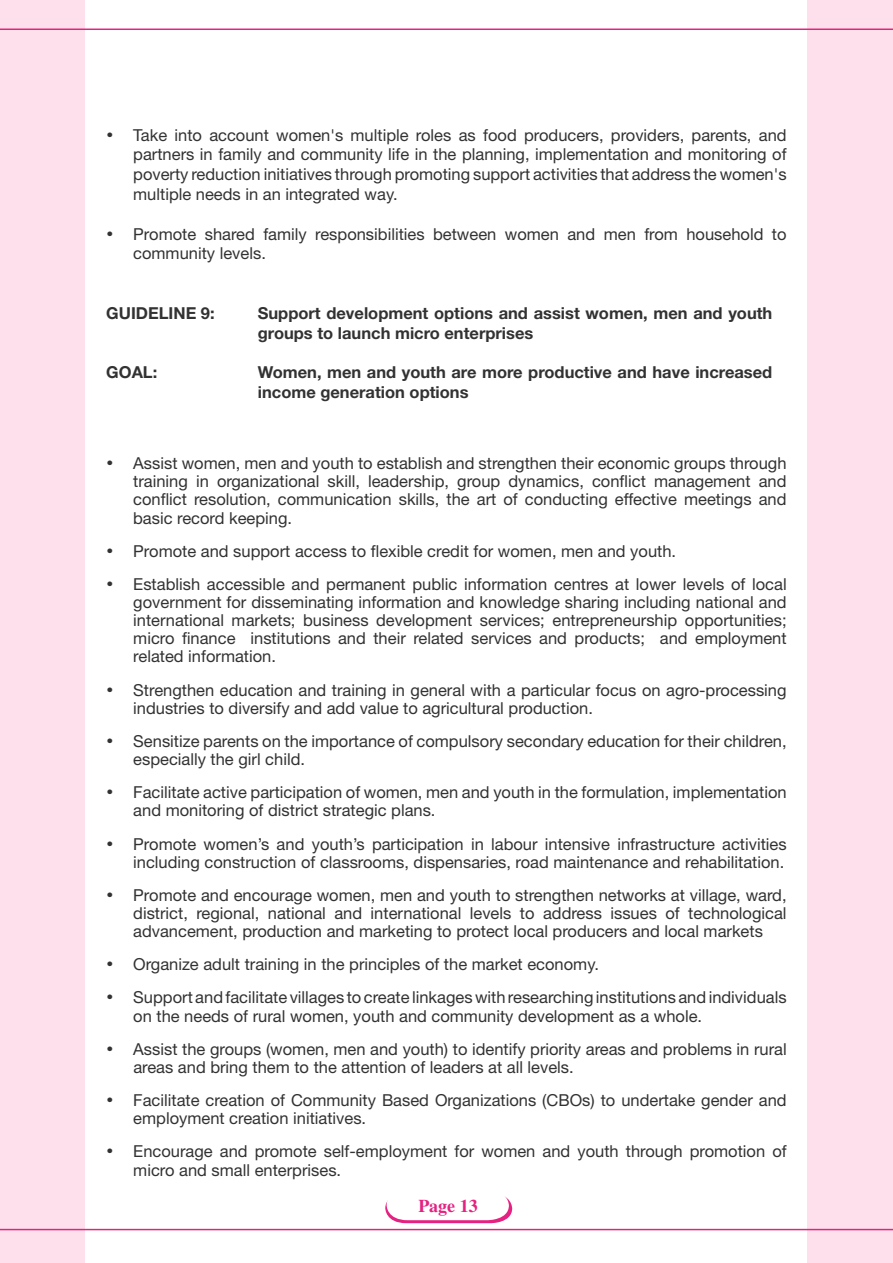
<style>
.page{position:relative;width:893px;height:1263px;background:#fff}
.page>*{position:absolute;margin:0;border:0;box-sizing:border-box;transform-origin:0 0}
.t1{font:700 18px "Times";color:#e52281}
.t2{font:16.5px/18.1px "Helvetica Neue";color:#323232}
.t3{font:700 16.5px/19.8px "Helvetica Neue";color:#323232}
</style>
<div class="page">
<div style="left:0;top:0;width:85px;height:1263px;background:#fde0ec"></div>
<div style="left:807px;top:0;width:86px;height:1263px;background:#fde0ec"></div>
<hr style="left:0;top:29px;width:893px;height:1px;background:#e52281">
<hr style="left:0;top:1229px;width:893px;height:1px;background:#e52281">
<svg style="left:385px;top:1196px;width:127px;height:27px"></svg>
<p class="t2" style="left:133px;top:125px;width:655px;line-height:19.8px;text-align:justify;text-indent:-27px">• Take into account women's multiple roles as food producers, providers, parents, and partners in family and community life in the planning, implementation and monitoring of poverty reduction initiatives through promoting support activities that address the women's multiple needs in an integrated way.</p>
<p class="t2" style="left:133px;top:224px;width:655px;line-height:19.8px;text-indent:-27px">• Promote shared family responsibilities between women and men from household to community levels.</p>
<p class="t3" style="left:106px;top:303px;width:110px">GUIDELINE 9:</p>
<p class="t3" style="left:258px;top:303px;width:516px">Support development options and assist women, men and youth groups to launch micro enterprises</p>
<p class="t3" style="left:106px;top:362px;width:53px">GOAL:</p>
<p class="t3" style="left:258px;top:362px;width:516px">Women, men and youth are more productive and have increased income generation options</p>
<p class="t2" style="left:133px;top:454px;width:655px;text-align:justify;text-indent:-27px">• Assist women, men and youth to establish and strengthen their economic groups through training in organizational skill, leadership, group dynamics, conflict management and conflict resolution, communication skills, the art of conducting effective meetings and basic record keeping.</p>
<p class="t2" style="left:106px;top:541px;width:571px">• Promote and support access to flexible credit for women, men and youth.</p>
<p class="t2" style="left:133px;top:575px;width:655px;text-align:justify;text-indent:-27px">• Establish accessible and permanent public information centres at lower levels of local government for disseminating information and knowledge sharing including national and international markets; business development services; entrepreneurship opportunities; micro finance institutions and their related services and products; and employment related information.</p>
<p class="t2" style="left:133px;top:680px;width:655px;text-indent:-27px">• Strengthen education and training in general with a particular focus on agro-processing industries to diversify and add value to agricultural production.</p>
<p class="t2" style="left:133px;top:732px;width:655px;text-indent:-27px">• Sensitize parents on the importance of compulsory secondary education for their children, especially the girl child.</p>
<p class="t2" style="left:133px;top:783px;width:655px;text-indent:-27px">• Facilitate active participation of women, men and youth in the formulation, implementation and monitoring of district strategic plans.</p>
<p class="t2" style="left:106px;top:834px;width:682px;text-align:right">• Promote women’s and youth’s participation in labour intensive infrastructure activities including construction of classrooms, dispensaries, road maintenance and rehabilitation.</p>
<p class="t2" style="left:133px;top:886px;width:655px;text-align:justify;text-indent:-27px">• Promote and encourage women, men and youth to strengthen networks at village, ward, district, regional, national and international levels to address issues of technological advancement, production and marketing to protect local producers and local markets</p>
<p class="t2" style="left:106px;top:955px;width:494px">• Organize adult training in the principles of the market economy.</p>
<p class="t2" style="left:133px;top:988px;width:655px;text-indent:-27px">• Support andfacilitate villages to create linkageswith researching institutions andindividuals on the needs of rural women, youth and community development as a whole.</p>
<p class="t2" style="left:133px;top:1039px;width:655px;text-indent:-27px">• Assist the groups (women, men and youth) to identify priority areas and problems in rural areas and bring them to the attention of leaders at all levels.</p>
<p class="t2" style="left:133px;top:1091px;width:655px;text-indent:-27px">• Facilitate creation of Community Based Organizations (CBOs) to undertake gender and employment creation initiatives.</p>
<p class="t2" style="left:133px;top:1142px;width:655px;text-indent:-27px">• Encourage and promote self-employment for women and youth through promotion of micro and small enterprises.</p>
<p class="t1" style="left:418px;top:1195px;width:51px">Page 13</p>
</div>
